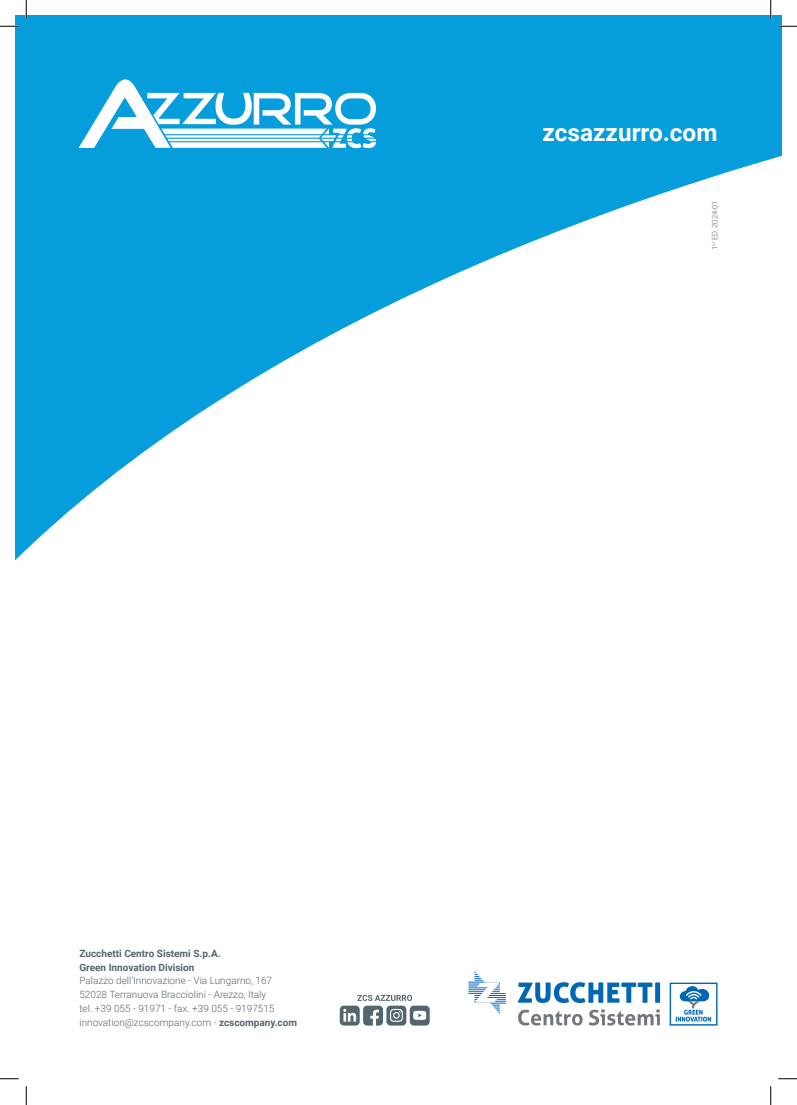
<style>
.page{position:relative;width:797px;height:1105px;background:#fff}
.page>*{position:absolute;margin:0;border:0;box-sizing:border-box;transform-origin:0 0}
.t1{font:700 24.38px "Roboto";color:#fff}
.t2{font:300 10px/13.8px "Roboto";color:#53656e}
.t3{font:700 10px/13.8px "Roboto";color:#53656e}
.t4{font:300 7.5px "Roboto";color:#53656e}
.s1{font-weight:700}
</style>
<div class="page">
<svg style="left:16px;top:16px;width:765px;height:544px;fill:#069ddc"></svg>
<svg style="left:79px;top:79px;width:297px;height:69px"></svg>
<svg style="left:340px;top:995px;width:89px;height:30px"></svg>
<svg style="left:518px;top:1010px;width:64px;height:15px"></svg>
<svg style="left:589px;top:1009px;width:71px;height:16px"></svg>
<svg style="left:517px;top:982px;width:143px;height:21px"></svg>
<svg style="left:468px;top:971px;width:38px;height:43px"></svg>
<svg style="left:669px;top:982px;width:48px;height:43px"></svg>
<svg style="left:0;top:25px;width:19px;height:2px"></svg>
<svg style="left:778px;top:25px;width:19px;height:2px"></svg>
<svg style="left:0;top:1078px;width:19px;height:1px"></svg>
<svg style="left:778px;top:1078px;width:19px;height:1px"></svg>
<svg style="left:25px;top:0;width:2px;height:19px"></svg>
<svg style="left:25px;top:1086px;width:2px;height:19px"></svg>
<svg style="left:770px;top:0;width:1px;height:19px"></svg>
<svg style="left:770px;top:1086px;width:1px;height:19px"></svg>
<h1 class="t1" style="left:542px;top:115px;width:176px">zcsazzurro.com</h1>
<p class="t4" style="left:709px;top:250px;width:51px;rotate:-90deg">1<sup>st</sup> ED. 2024-01</p>
<p class="t3" style="left:79px;top:946px;width:143px">Zucchetti Centro Sistemi S.p.A.<br>Green Innovation Division</p>
<p class="t2" style="left:79px;top:973px;width:219px">Palazzo dell’Innovazione - Via Lungarno, 167<br>52028 Terranuova Bracciolini - Arezzo, Italy<br>tel. +39 055 - 91971 - fax. +39 055 - 9197515 innovation@zcscompany.com - <span class="s1">zcscompany.com</span></p>
</div>
